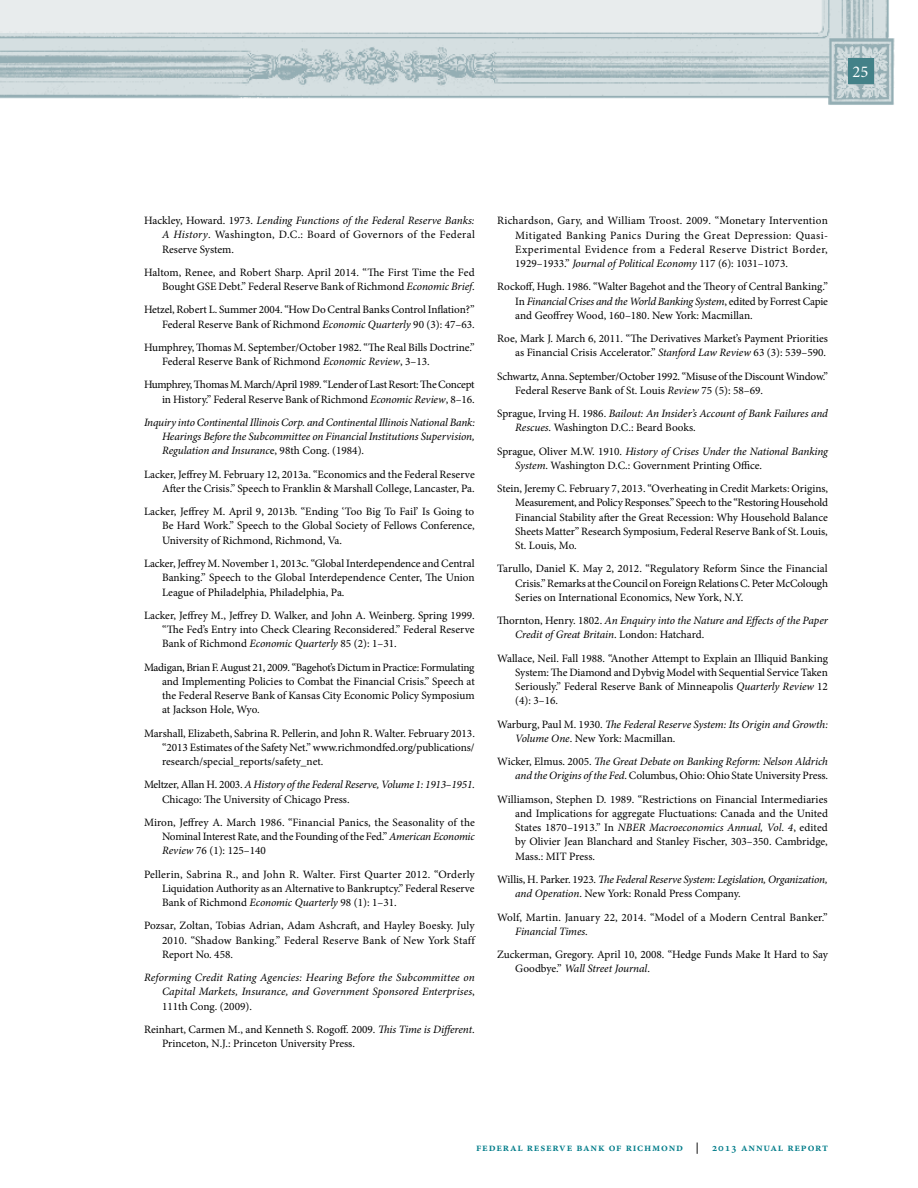
<style>
.page{position:relative;width:918px;height:1188px;background:#fff}
.page>*{position:absolute;margin:0;border:0;box-sizing:border-box;transform-origin:0 0}
.t1{font:16.5px "Minion Pro";color:#fff}
.t2{font:11.25px/14.2px "Minion Pro";color:#000;text-align:justify}
.t3{font:italic 11.25px/14.2px "Minion Pro";letter-spacing:-.01em;color:#000}
.t4{font:11.25px/14.2px "Minion Pro";letter-spacing:-.02em;color:#000;text-align:right}
.t5{font:600 11.25px "Minion Pro";letter-spacing:.07em;color:#007c89}
.s1{font-style:italic}
.s2{font-style:normal}
.s3{color:#000}
</style>
<div class="page">
<img style="left:0;top:0;width:895px;height:105px">
<div style="left:848px;top:58px;width:25px;height:26px;background:#438188"></div>
<h1 class="t1" style="left:853px;top:61px;width:17px">25</h1>
<p class="t2" style="left:162px;top:214px;width:314px;text-indent:-18px">Hackley, Howard. 1973. <span class="s1">Lending Functions of the Federal Reserve Banks:<br>A History</span>. Washington, D.C.: Board of Governors of the Federal Reserve System.</p>
<p class="t2" style="left:144px;top:265px;width:332px;text-align:right">Haltom, Renee, and Robert Sharp. April 2014. “The First Time the Fed<br>Bought GSE Debt.” Federal Reserve Bank of Richmond <span class="s1">Economic Brief</span>.</p>
<p class="t2" style="left:144px;top:303px;width:332px;text-align:right">Hetzel, Robert L. Summer 2004. “How Do Central Banks Control Inflation?”<br>Federal Reserve Bank of Richmond <span class="s1">Economic Quarterly</span> 90 (3): 47–63.</p>
<p class="t2" style="left:162px;top:340px;width:314px;text-indent:-18px">Humphrey, Thomas M. September/October 1982. “The Real Bills Doctrine.”<br>Federal Reserve Bank of Richmond <span class="s1">Economic Review</span>, 3–13.</p>
<p class="t4" style="left:144px;top:378px;width:332px">Humphrey, Thomas M. March/April 1989. “Lender of Last Resort: The Concept in History.” Federal Reserve Bank of Richmond <span class="s1">Economic Review</span>, 8–16.</p>
<p class="t3" style="left:162px;top:416px;width:315px;text-align:justify;text-indent:-18px">Inquiry into Continental Illinois Corp. and Continental Illinois National Bank:<br>Hearings Before the Subcommittee on Financial Institutions Supervision, Regulation and Insuranc<span class="s2">e, 98th Cong. (1984).</span></p>
<p class="t2" style="left:144px;top:467px;width:332px;text-align:right">Lacker, Jeffrey M. February 12, 2013a. “Economics and the Federal Reserve<br>After the Crisis.” Speech to Franklin &amp; Marshall College, Lancaster, Pa.</p>
<p class="t2" style="left:162px;top:505px;width:314px;text-indent:-18px">Lacker, Jeffrey M. April 9, 2013b. “Ending ‘Too Big To Fail’ Is Going to Be Hard Work.” Speech to the Global Society of Fellows Conference, University of Richmond, Richmond, Va.</p>
<p class="t2" style="left:162px;top:556px;width:314px;text-indent:-18px">Lacker, Jeffrey M. November 1, 2013c. “Global Interdependence and Central Banking.” Speech to the Global Interdependence Center, The Union League of Philadelphia, Philadelphia, Pa.</p>
<p class="t2" style="left:162px;top:608px;width:314px;text-indent:-18px">Lacker, Jeffrey M., Jeffrey D. Walker, and John A. Weinberg. Spring 1999. “The Fed’s Entry into Check Clearing Reconsidered.” Federal Reserve Bank of Richmond <span class="s1">Economic Quarterly</span> 85 (2): 1–31.</p>
<p class="t2" style="left:162px;top:660px;width:314px;text-indent:-18px">Madigan, Brian F. August 21, 2009. “Bagehot’s Dictum in Practice: Formulating and Implementing Policies to Combat the Financial Crisis.” Speech at the Federal Reserve Bank of Kansas City Economic Policy Symposium at Jackson Hole, Wyo.</p>
<p class="t2" style="left:162px;top:726px;width:314px;text-indent:-18px">Marshall, Elizabeth, Sabrina R. Pellerin, and John R. Walter. February 2013. “2013 Estimates of the Safety Net.” www.richmondfed.org/publications/ research/special_reports/safety_net.</p>
<p class="t2" style="left:162px;top:778px;width:314px;text-indent:-18px">Meltzer, Allan H. 2003. <span class="s1">A History of the Federal Reserve, Volume 1: 1913–1951</span>.<br>Chicago: The University of Chicago Press.</p>
<p class="t2" style="left:162px;top:815px;width:314px;text-indent:-18px">Miron, Jeffrey A. March 1986. “Financial Panics, the Seasonality of the Nominal Interest Rate, and the Founding of the Fed.” <span class="s1">American Economic Review</span> 76 (1): 125–140</p>
<p class="t2" style="left:162px;top:867px;width:315px;text-indent:-18px">Pellerin, Sabrina R., and John R. Walter. First Quarter 2012. “Orderly Liquidation Authority as an Alternative to Bankruptcy.” Federal Reserve Bank of Richmond <span class="s1">Economic Quarterly</span> 98 (1): 1–31.</p>
<p class="t2" style="left:162px;top:919px;width:315px;text-indent:-18px">Pozsar, Zoltan, Tobias Adrian, Adam Ashcraft, and Hayley Boesky. July 2010. “Shadow Banking.” Federal Reserve Bank of New York Staff Report No. 458.</p>
<p class="t3" style="left:162px;top:971px;width:314px;text-align:justify;text-indent:-18px">Reforming Credit Rating Agencies: Hearing Before the Subcommittee on Capital Markets, Insurance, and Government Sponsored Enterprises<span class="s2">, 111th Cong. (2009).</span></p>
<p class="t2" style="left:162px;top:1022px;width:314px;text-indent:-18px">Reinhart, Carmen M., and Kenneth S. Rogoff. 2009. <span class="s1">This Time is Different</span>.<br>Princeton, N.J.: Princeton University Press.</p>
<p class="t2" style="left:515px;top:214px;width:314px;text-indent:-18px">Richardson, Gary, and William Troost. 2009. “Monetary Intervention Mitigated Banking Panics During the Great Depression: Quasi-Experimental Evidence from a Federal Reserve District Border, 1929–1933.” <span class="s1">Journal of Political Economy</span> 117 (6): 1031–1073.</p>
<p class="t2" style="left:515px;top:280px;width:314px;text-indent:-18px">Rockoff, Hugh. 1986. “Walter Bagehot and the Theory of Central Banking.” In <span class="s1">Financial Crises and the World Banking System</span>, edited by Forrest Capie and Geoffrey Wood, 160–180. New York: Macmillan.</p>
<p class="t2" style="left:497px;top:331px;width:332px;text-align:right">Roe, Mark J. March 6, 2011. “The Derivatives Market’s Payment Priorities as Financial Crisis Accelerator.” <span class="s1">Stanford Law Review</span> 63 (3): 539–590.</p>
<p class="t2" style="left:515px;top:369px;width:314px;text-indent:-18px">Schwartz, Anna. September/October 1992. “Misuse of the Discount Window.”<br>Federal Reserve Bank of St. Louis <span class="s1">Review</span> 75 (5): 58–69.</p>
<p class="t3" style="left:515px;top:407px;width:314px;text-indent:-18px"><span class="s2">Sprague, Irving H. 1986.</span> Bailout: An Insider’s Account of Bank Failures and<br>Rescues<span class="s2">. Washington D.C.: Beard Books.</span></p>
<p class="t2" style="left:515px;top:444px;width:314px;text-indent:-18px">Sprague, Oliver M.W. 1910. <span class="s1">History of Crises Under the National Banking<br>System</span>. Washington D.C.: Government Printing Office.</p>
<p class="t2" style="left:515px;top:482px;width:314px;text-indent:-18px">Stein, Jeremy C. February 7, 2013. “Overheating in Credit Markets: Origins, Measurement, and Policy Responses.” Speech to the “Restoring Household Financial Stability after the Great Recession: Why Household Balance Sheets Matter” Research Symposium, Federal Reserve Bank of St. Louis, St. Louis, Mo.</p>
<p class="t2" style="left:515px;top:562px;width:314px;text-indent:-18px">Tarullo, Daniel K. May 2, 2012. “Regulatory Reform Since the Financial Crisis.” Remarks at the Council on Foreign Relations C. Peter McColough Series on International Economics, New York, N.Y.</p>
<p class="t3" style="left:515px;top:614px;width:314px;text-indent:-18px"><span class="s2">Thornton, Henry. 1802.</span> An Enquiry into the Nature and Effects of the Paper<br>Credit of Great Britain<span class="s2">. London: Hatchard.</span></p>
<p class="t2" style="left:515px;top:651px;width:314px;text-indent:-18px">Wallace, Neil. Fall 1988. “Another Attempt to Explain an Illiquid Banking System: The Diamond and Dybvig Model with Sequential Service Taken Seriously.” Federal Reserve Bank of Minneapolis <span class="s1">Quarterly Review</span> 12 (4): 3–16.</p>
<p class="t3" style="left:515px;top:717px;width:314px;text-indent:-18px"><span class="s2">Warburg, Paul M. 1930.</span> The Federal Reserve System: Its Origin and Growth:<br>Volume One<span class="s2">. New York: Macmillan.</span></p>
<p class="t3" style="left:497px;top:755px;width:332px;text-align:right"><span class="s2">Wicker, Elmus. 2005.</span> The Great Debate on Banking Reform: Nelson Aldrich and the Origins of the Fed<span class="s2">. Columbus, Ohio: Ohio State University Press.</span></p>
<p class="t2" style="left:515px;top:792px;width:314px;text-indent:-18px">Williamson, Stephen D. 1989. “Restrictions on Financial Intermediaries and Implications for aggregate Fluctuations: Canada and the United States 1870–1913.” In <span class="s1">NBER Macroeconomics Annual, Vol. 4</span>, edited by Olivier Jean Blanchard and Stanley Fischer, 303–350. Cambridge, Mass.: MIT Press.</p>
<p class="t3" style="left:515px;top:873px;width:314px;text-indent:-18px"><span class="s2">Willis, H. Parker. 1923.</span> The Federal Reserve System: Legislation, Organization, and Operation<span class="s2">. New York: Ronald Press Company.</span></p>
<p class="t2" style="left:515px;top:910px;width:314px;text-indent:-18px">Wolf, Martin. January 22, 2014. “Model of a Modern Central Banker.”<br><span class="s1">Financial Times</span>.</p>
<p class="t2" style="left:515px;top:947px;width:314px;text-indent:-18px">Zuckerman, Gregory. April 10, 2008. “Hedge Funds Make It Hard to Say<br>Goodbye.” <span class="s1">Wall Street Journal</span>.</p>
<p class="t5" style="left:476px;top:1141px;width:353px">federal reserve bank of richmond <span class="s3">|</span> 2013 annual report</p>
</div>
